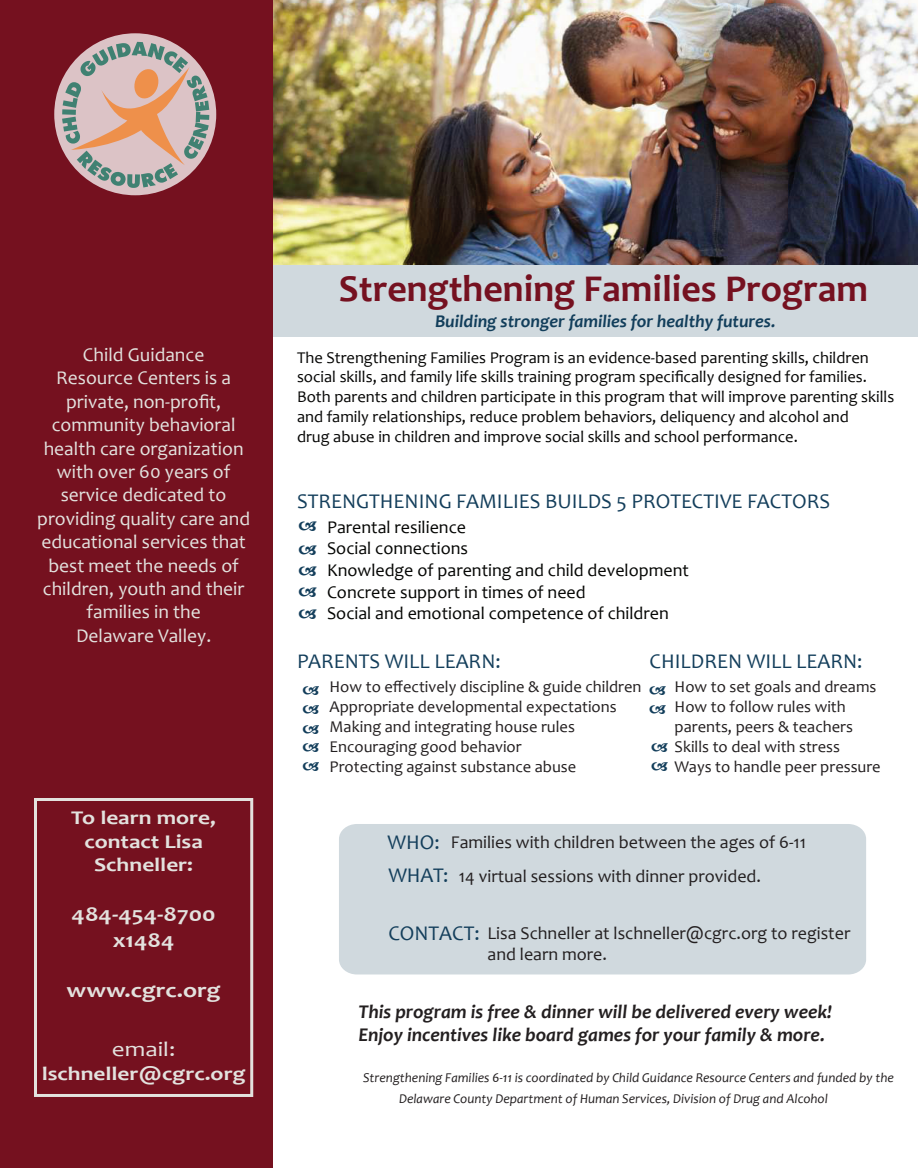
<style>
.page{position:relative;width:918px;height:1168px;background:#fff}
.page>*{position:absolute;margin:0;border:0;box-sizing:border-box;transform-origin:0 0}
.t1{font:700 38.1px "Candara";color:#751120}
.t2{font:21px "Candara";color:#133e5b}
.t3{font:700 21px/25.2px "Candara";color:#e3e2de;text-align:center;scale:1.2 1}
.t4{font:21px "Candara";color:#e3e2de;scale:1.2 1}
.t5{font:19.5px/23.4px "Candara";color:#e3e2de;text-align:center}
.t6{font:italic 700 19.5px/23.4px "Candara";color:#231f20}
.t7{font:700 19.5px/23.4px "Candara";color:#e3e2de;text-align:center;scale:1.2 1}
.t8{font:18px/33.3px "Candara";color:#231f20}
.t9{font:18px/21.6px "Candara";color:#040503}
.t10{font:italic 700 18px "Candara";color:#123e5b}
.t11{font:16.5px/19.8px "Candara";color:#050504}
.t12{font:16.5px/19.8px "Candara";color:#231f20}
.t13{font:italic 13.5px/20.7px "Candara";color:#231f20}
.s1{font-size:21px;color:#133e5b}
</style>
<div class="page">
<img style="left:273px;top:1px;width:644px;height:264px">
<div style="left:339px;top:824px;width:527px;height:150px;background:#d0d9de"></div>
<div style="left:269px;top:265px;width:649px;height:71px;background:#d0d9de"></div>
<div style="left:0;top:0;width:273px;height:1168px;background:#75111f"></div>
<div style="left:34px;top:798px;width:219px;height:299px;border:3px solid #e3e2de"></div>
<svg style="left:54px;top:33px;width:162px;height:162px"></svg>
<svg style="left:62px;top:42px;width:147px;height:146px;background:#ba9e96"></svg>
<hr style="left:270px;top:0;width:648px;height:1px;background:#fff">
<h1 class="t1" style="left:339px;top:264px;width:531px">Strengthening Families Program</h1>
<p class="t10" style="left:435px;top:310px;width:342px">Building stronger families for healthy futures.</p>
<p class="t5" style="left:37px;top:343px;width:214px">Child Guidance<br>Resource Centers is a private, non-profit, community behavioral health care organization with over 60 years of service dedicated to providing quality care and educational services that best meet the needs of children, youth and their families in the<br>Delaware Valley.</p>
<p class="t11" style="left:297px;top:347px;width:599px">The Strengthening Families Program is an evidence-based parenting skills, children social skills, and family life skills training program specifically designed for families.<br>Both parents and children participate in this program that will improve parenting skills and family relationships, reduce problem behaviors, deliquency and alcohol and<br>drug abuse in children and improve social skills and school performance.</p>
<p class="t2" style="left:297px;top:488px;width:535px">STRENGTHENING FAMILIES BUILDS 5 PROTECTIVE FACTORS</p>
<p class="t9" style="left:327px;top:516px;width:363px">Parental resilience<br>Social connections<br>Knowledge of parenting and child development Concrete support in times of need<br>Social and emotional competence of children</p>
<p class="t7" style="left:71px;top:806px;width:122px">To learn more, contact Lisa<br>Schneller:</p>
<p class="t3" style="left:72px;top:902px;width:122px">484-454-8700 x1484</p>
<p class="t3" style="left:67px;top:977px;width:130px">www.cgrc.org</p>
<p class="t4" style="left:112px;top:1036px;width:54px">email:</p>
<p class="t7" style="left:42px;top:1061px;width:171px">lschneller@cgrc.org</p>
<p class="t2" style="left:297px;top:648px;width:205px">PARENTS WILL LEARN:</p>
<p class="t12" style="left:330px;top:677px;width:313px">How to effectively discipline &amp; guide children Appropriate developmental expectations Making and integrating house rules Encouraging good behavior<br>Protecting against substance abuse</p>
<p class="t2" style="left:650px;top:648px;width:215px">CHILDREN WILL LEARN:</p>
<p class="t12" style="left:675px;top:677px;width:208px">How to set goals and dreams<br>How to follow rules with parents, peers &amp; teachers<br>Skills to deal with stress<br>Ways to handle peer pressure</p>
<p class="t8" style="left:388px;top:826px;width:420px"><span class="s1">WHO:</span> Families with children between the ages of 6-11<br><span class="s1">WHAT:</span> 14 virtual sessions with dinner provided.</p>
<p class="t8" style="left:488px;top:922px;width:364px;line-height:21.6px;text-indent:-99px"><span class="s1">CONTACT:</span> Lisa Schneller at lschneller@cgrc.org to register and learn more.</p>
<p class="t6" style="left:358px;top:999px;width:475px">This program is free &amp; dinner will be delivered every week!<br>Enjoy incentives like board games for your family &amp; more.</p>
<p class="t13" style="left:399px;top:1067px;width:496px;text-indent:-36px">Strengthening Families 6-11 is coordinated by Child Guidance Resource Centers and funded by the<br>Delaware County Department of Human Services, Division of Drug and Alcohol</p>
</div>
